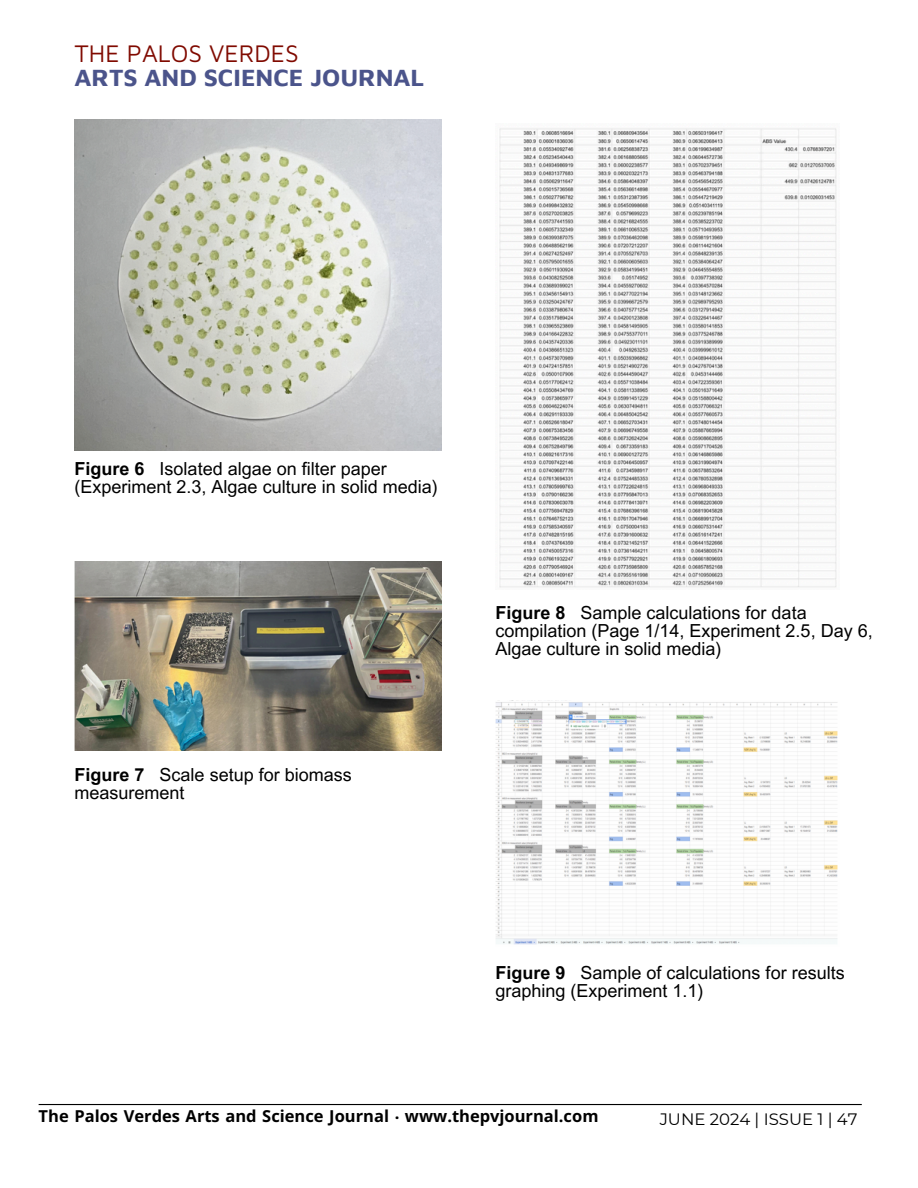
<style>
.page{position:relative;width:918px;height:1188px;background:#fff}
.page>*{position:absolute;margin:0;border:0;box-sizing:border-box;transform-origin:0 0}
.t1{font:700 24.6px "Maven Pro";color:#4b548b}
.t2{font:24.6px "Maven Pro";color:#800a00}
.t3{font:18px/18px "Arial MT Pro";color:#000}
.t4{font:700 16.5px "Noto Sans";color:#000}
.t5{font:16.5px "Montserrat";color:#000}
.s1{font-weight:700}
</style>
<div class="page">
<hr style="left:39px;top:1104px;width:823px;height:1px;background:#000">
<img style="left:75px;top:119px;width:366px;height:332px">
<img style="left:499px;top:128px;width:338px;height:460px">
<img style="left:75px;top:561px;width:366px;height:189px">
<img style="left:496px;top:702px;width:342px;height:243px">
<h1 class="t2" style="left:75px;top:38px;width:226px">THE PALOS VERDES</h1>
<h1 class="t1" style="left:75px;top:63px;width:351px">ARTS AND SCIENCE JOURNAL</h1>
<h1 class="t3" style="left:75px;top:462px;width:365px"><span class="s1">Figure 6</span> Isolated algae on filter paper (Experiment 2.3, Algae culture in solid media)</h1>
<p class="t3" style="left:75px;top:768px;width:279px"><span class="s1">Figure 7</span> Scale setup for biomass measurement</p>
<p class="t3" style="left:496px;top:606px;width:379px"><span class="s1">Figure 8</span> Sample calculations for data compilation (Page 1/14, Experiment 2.5, Day 6,<br>Algae culture in solid media)</p>
<p class="t3" style="left:496px;top:966px;width:351px"><span class="s1">Figure 9</span> Sample of calculations for results graphing (Experiment 1.1)</p>
<p class="t4" style="left:39px;top:1104px;width:561px">The Palos Verdes Arts and Science Journal ‧ www.thepvjournal.com</p>
<h2 class="t5" style="left:660px;top:1109px;width:199px">JUNE 2024 | ISSUE 1 | 47</h2>
</div>
